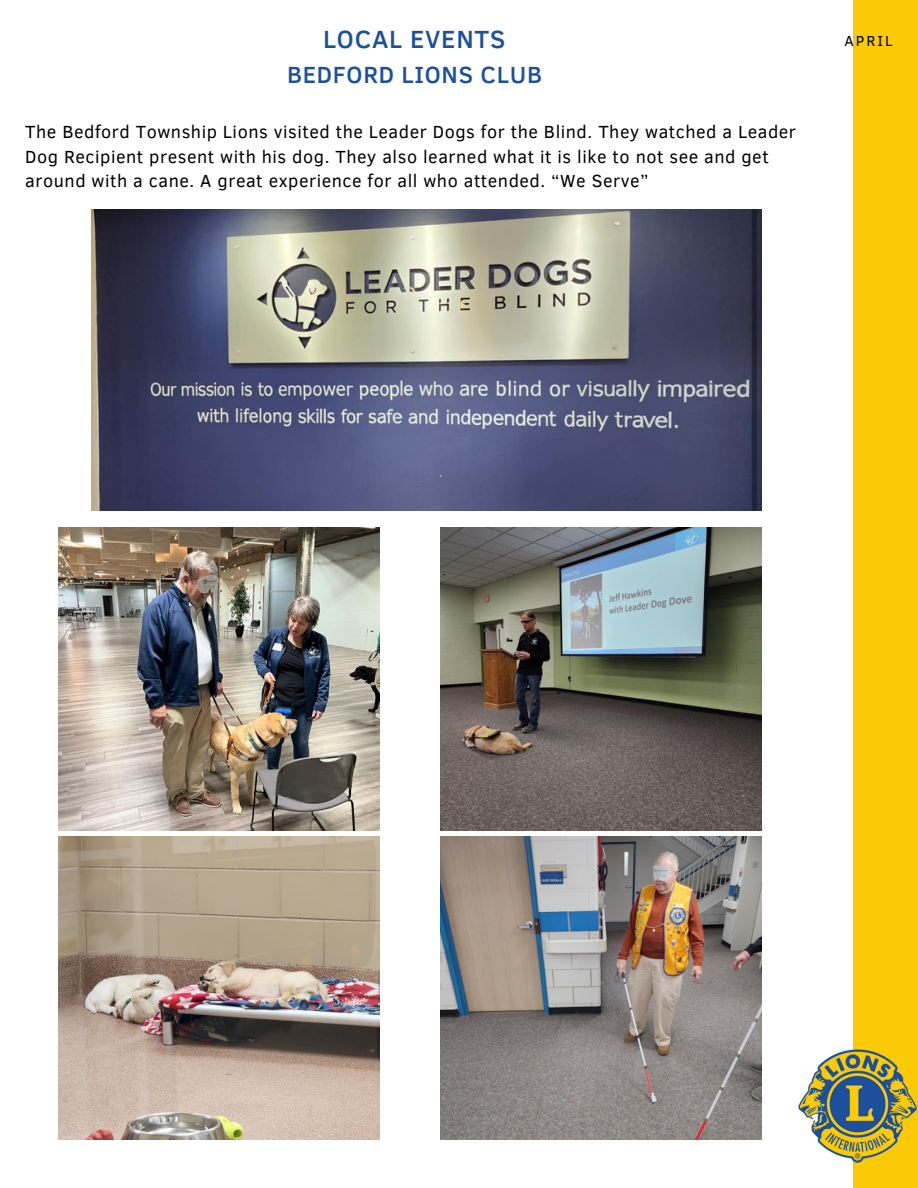
<style>
.page{position:relative;width:918px;height:1188px;background:#fff}
.page>*{position:absolute;margin:0;border:0;box-sizing:border-box;transform-origin:0 0}
.t1{font:500 25.5px "Clear Sans";letter-spacing:.03em;color:#1d4f9b}
.t2{font:500 24px "Clear Sans";letter-spacing:.03em;color:#1d4f9b}
.t3{font:18px/24.8px "Clear Sans";letter-spacing:.03em;color:#000}
.t4{font:14.85px "Clear Sans";letter-spacing:.14em;color:#000001}
</style>
<div class="page">
<div style="left:853px;top:0;width:65px;height:1188px;background:#faca07"></div>
<img style="left:798px;top:1050px;width:119px;height:112px">
<img style="left:92px;top:210px;width:669px;height:300px">
<img style="left:59px;top:528px;width:320px;height:302px">
<img style="left:441px;top:528px;width:320px;height:302px">
<img style="left:59px;top:836px;width:320px;height:303px">
<img style="left:441px;top:836px;width:320px;height:303px">
<h1 class="t1" style="left:323px;top:20px;width:184px">LOCAL EVENTS</h1>
<p class="t4" style="left:844px;top:30px;width:50px">APRIL</p>
<h2 class="t2" style="left:287px;top:57px;width:257px">BEDFORD LIONS CLUB</h2>
<p class="t3" style="left:25px;top:118px;width:772px">The Bedford Township Lions visited the Leader Dogs for the Blind. They watched a Leader<br>Dog Recipient present with his dog. They also learned what it is like to not see and get around with a cane. A great experience for all who attended. “We Serve”</p>
</div>
